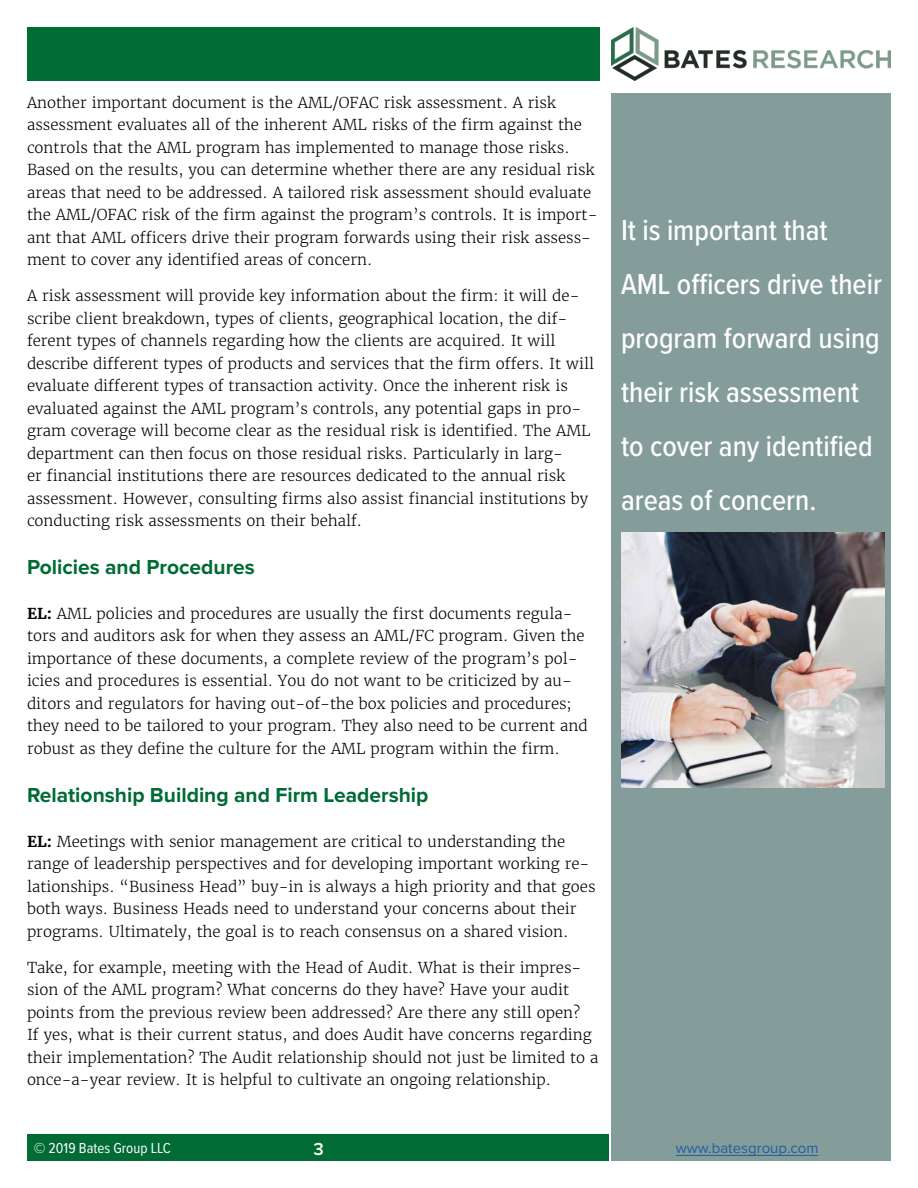
<style>
.page{position:relative;width:918px;height:1188px;background:#fff}
.page>*{position:absolute;margin:0;border:0;box-sizing:border-box;transform-origin:0 0}
.t1{font:500 30px/54px "Proxima Nova Cond";color:#fff}
.t2{font:700 21px "Proxima Nova";color:#006b35}
.t3{font:600 18px "Proxima Nova";color:#fff}
.t4{font:300 15px/22.5px "Merriweather";color:#000}
.t5{font:15px "Proxima Nova Cond";color:#fff}
.t6{font:15px "Proxima Nova";color:#215e9e}
.s1{font-weight:700}
</style>
<div class="page">
<img style="left:612px;top:27px;width:279px;height:54px">
<div style="left:27px;top:27px;width:572px;height:54px;background:#006b35"></div>
<div style="left:611px;top:93px;width:280px;height:1068px;background:#849d9b"></div>
<div style="left:27px;top:1134px;width:581px;height:27px;background:#006b35"></div>
<img style="left:621px;top:533px;width:264px;height:255px">
<hr style="left:676px;top:1155px;width:143px;height:1px;background:#215e9e">
<p class="t4" style="left:27px;top:91px;width:572px">Another important document is the AML/OFAC risk assessment. A risk assessment evaluates all of the inherent AML risks of the firm against the controls that the AML program has implemented to manage those risks.<br>Based on the results, you can determine whether there are any residual risk areas that need to be addressed. A tailored risk assessment should evaluate the AML/OFAC risk of the firm against the program’s controls. It is import&shy;ant that AML officers drive their program forwards using their risk assess&shy;ment to cover any identified areas of concern.</p>
<p class="t4" style="left:27px;top:285px;width:569px">A risk assessment will provide key information about the firm: it will de&shy;scribe client breakdown, types of clients, geographical location, the dif&shy;ferent types of channels regarding how the clients are acquired. It will describe different types of products and services that the firm offers. It will evaluate different types of transaction activity. Once the inherent risk is evaluated against the AML program’s controls, any potential gaps in pro&shy;gram coverage will become clear as the residual risk is identified. The AML department can then focus on those residual risks. Particularly in larg-<br>er financial institutions there are resources dedicated to the annual risk assessment. However, consulting firms also assist financial institutions by conducting risk assessments on their behalf.</p>
<h2 class="t2" style="left:27px;top:554px;width:229px">Policies and Procedures</h2>
<p class="t4" style="left:27px;top:602px;width:562px"><span class="s1">EL:</span> AML policies and procedures are usually the first documents regula&shy;tors and auditors ask for when they assess an AML/FC program. Given the importance of these documents, a complete review of the program’s pol&shy;icies and procedures is essential. You do not want to be criticized by au&shy;ditors and regulators for having out-of-the box policies and procedures; they need to be tailored to your program. They also need to be current and robust as they define the culture for the AML program within the firm.</p>
<h2 class="t2" style="left:27px;top:782px;width:403px">Relationship Building and Firm Leadership</h2>
<p class="t4" style="left:27px;top:830px;width:570px"><span class="s1">EL:</span> Meetings with senior management are critical to understanding the range of leadership perspectives and for developing important working re&shy;lationships. “Business Head” buy-in is always a high priority and that goes both ways. Business Heads need to understand your concerns about their programs. Ultimately, the goal is to reach consensus on a shared vision.</p>
<p class="t4" style="left:27px;top:956px;width:573px">Take, for example, meeting with the Head of Audit. What is their impres&shy;sion of the AML program? What concerns do they have? Have your audit points from the previous review been addressed? Are there any still open?<br>If yes, what is their current status, and does Audit have concerns regarding their implementation? The Audit relationship should not just be limited to a once-a-year review. It is helpful to cultivate an ongoing relationship.</p>
<h1 class="t1" style="left:621px;top:202px;width:262px">It is important that<br>AML officers drive their program forward using their risk assessment to cover any identified areas of concern.</h1>
<p class="t5" style="left:34px;top:1137px;width:139px">© 2019 Bates Group LLC</p>
<p class="t3" style="left:313px;top:1138px;width:12px">3</p>
<p class="t6" style="left:676px;top:1139px;width:144px">www.batesgroup.com</p>
</div>
